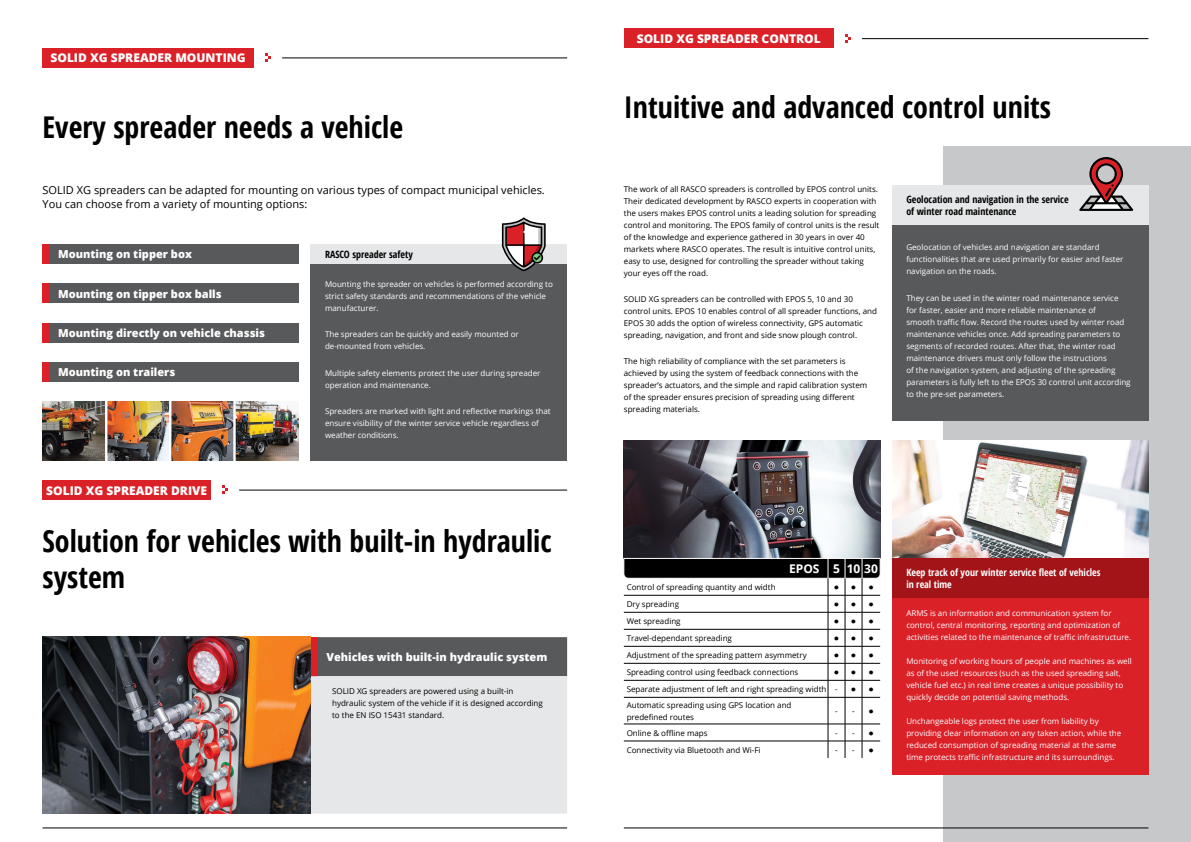
<style>
.page{position:relative;width:1191px;height:842px;background:#fff}
.page>*{position:absolute;margin:0;border:0;box-sizing:border-box;transform-origin:0 0}
.t1{font:700 condensed 30px/36px "Open Sans";color:#000}
.t2{font:800 12px "Open Sans";color:#fff}
.t3{font:700 12px "Open Sans";color:#fff}
.t4{font:800 11px "Open Sans";color:#fff}
.t5{font:11px/14.4px "Open Sans";color:#000}
.t6{font:700 condensed 10px/12px "Open Sans";color:#000}
.t7{font:700 condensed 10px/12px "Open Sans";color:#fff}
.t8{font:9px "Arial";color:#000}
.t9{font:8px/12px "Open Sans";color:#fff}
.t10{font:8px/12px "Open Sans";color:#000}
</style>
<div class="page">
<div style="left:943px;top:146px;width:248px;height:696px;background:#c7c8ca"></div>
<div style="left:43px;top:48px;width:211px;height:20px;background:#da2128"></div>
<div style="left:43px;top:480px;width:168px;height:20px;background:#da2128"></div>
<hr style="left:43px;top:828px;width:524px;height:1px;background:#000">
<hr style="left:624px;top:828px;width:524px;height:1px;background:#000">
<hr style="left:282px;top:58px;width:285px;height:1px;background:#000">
<hr style="left:239px;top:490px;width:328px;height:1px;background:#000">
<svg style="left:265px;top:54px;width:6px;height:8px"></svg>
<svg style="left:222px;top:485px;width:6px;height:9px"></svg>
<svg style="left:311px;top:637px;width:256px;height:177px;background:#c7c7c8"></svg>
<div style="left:43px;top:244px;width:7px;height:20px;background:#da2128"></div>
<div style="left:50px;top:244px;width:249px;height:20px;background:#58595b"></div>
<div style="left:43px;top:362px;width:7px;height:20px;background:#da2128"></div>
<div style="left:50px;top:362px;width:249px;height:20px;background:#58595b"></div>
<div style="left:43px;top:284px;width:7px;height:19px;background:#da2128"></div>
<div style="left:50px;top:284px;width:249px;height:19px;background:#58595b"></div>
<div style="left:43px;top:323px;width:7px;height:19px;background:#da2128"></div>
<div style="left:50px;top:323px;width:249px;height:19px;background:#58595b"></div>
<div style="left:311px;top:244px;width:256px;height:20px;background:#e6e7e8"></div>
<div style="left:311px;top:264px;width:256px;height:196px;background:#58595b"></div>
<div style="left:624px;top:28px;width:209px;height:20px;background:#da2128"></div>
<hr style="left:862px;top:38px;width:286px;height:1px;background:#000">
<svg style="left:845px;top:34px;width:5px;height:9px"></svg>
<div style="left:892px;top:225px;width:256px;height:196px;background:#58595b"></div>
<div style="left:892px;top:598px;width:256px;height:176px;background:#da2128"></div>
<div style="left:892px;top:185px;width:256px;height:40px;background:#e6e7e8"></div>
<svg style="left:1079px;top:157px;width:54px;height:54px"></svg>
<img style="left:892px;top:441px;width:256px;height:117px">
<img style="left:624px;top:441px;width:256px;height:117px">
<img style="left:43px;top:637px;width:268px;height:177px">
<svg style="left:502px;top:217px;width:43px;height:54px"></svg>
<div style="left:892px;top:558px;width:256px;height:40px;background:#a31418"></div>
<img style="left:43px;top:401px;width:256px;height:59px">
<svg style="left:623px;top:558px;width:257px;height:200px"></svg>
<h2 class="t2" style="left:50px;top:49px;width:197px">SOLID XG SPREADER MOUNTING</h2>
<h1 class="t1" style="left:43px;top:108px;width:362px">Every spreader needs a vehicle</h1>
<h3 class="t5" style="left:43px;top:182px;width:504px">SOLID XG spreaders can be adapted for mounting on various types of compact municipal vehicles.<br>You can choose from a variety of mounting options:</h3>
<h3 class="t4" style="left:58px;top:246px;width:135px">Mounting on tipper box</h3>
<h3 class="t4" style="left:58px;top:285px;width:165px">Mounting on tipper box balls</h3>
<h3 class="t4" style="left:58px;top:324px;width:208px">Mounting directly on vehicle chassis</h3>
<h3 class="t4" style="left:58px;top:364px;width:119px">Mounting on trailers</h3>
<h2 class="t2" style="left:46px;top:481px;width:162px">SOLID XG SPREADER DRIVE</h2>
<p class="t6" style="left:325px;top:248px;width:89px">RASCO spreader safety</p>
<p class="t9" style="left:325px;top:278px;width:229px">Mounting the spreader on vehicles is performed according to strict safety standards and recommendations of the vehicle manufacturer.</p>
<p class="t9" style="left:325px;top:328px;width:195px">The spreaders can be quickly and easily mounted or de-mounted from vehicles.</p>
<p class="t9" style="left:325px;top:366px;width:217px">Multiple safety elements protect the user during spreader operation and maintenance.</p>
<p class="t9" style="left:325px;top:405px;width:227px">Spreaders are marked with light and reflective markings that ensure visibility of the winter service vehicle regardless of weather conditions.</p>
<h1 class="t1" style="left:43px;top:522px;width:510px">Solution for vehicles with built-in hydraulic system</h1>
<h3 class="t4" style="left:326px;top:648px;width:222px">Vehicles with built-in hydraulic system</h3>
<p class="t10" style="left:332px;top:684px;width:212px">SOLID XG spreaders are powered using a built-in hydraulic system of the vehicle if it is designed according to the EN ISO 15431 standard.</p>
<h2 class="t2" style="left:637px;top:29px;width:185px">SOLID XG SPREADER CONTROL</h2>
<h1 class="t1" style="left:624px;top:89px;width:429px">Intuitive and advanced control units</h1>
<p class="t10" style="left:624px;top:182px;width:257px">The work of all RASCO spreaders is controlled by EPOS control units.<br>Their dedicated development by RASCO experts in cooperation with the users makes EPOS control units a leading solution for spreading control and monitoring. The EPOS family of control units is the result of the knowledge and experience gathered in 30 years in over 40 markets where RASCO operates. The result is intuitive control units, easy to use, designed for controlling the spreader without taking your eyes off the road.</p>
<p class="t10" style="left:624px;top:293px;width:255px">SOLID XG spreaders can be controlled with EPOS 5, 10 and 30 control units. EPOS 10 enables control of all spreader functions, and EPOS 30 adds the option of wireless connectivity, GPS automatic spreading, navigation, and front and side snow plough control.</p>
<p class="t10" style="left:624px;top:355px;width:245px">The high reliability of compliance with the set parameters is achieved by using the system of feedback connections with the spreader’s actuators, and the simple and rapid calibration system of the spreader ensures precision of spreading using different spreading materials.</p>
<p class="t6" style="left:906px;top:193px;width:164px">Geolocation and navigation in the service of winter road maintenance</p>
<p class="t9" style="left:906px;top:241px;width:219px">Geolocation of vehicles and navigation are standard functionalities that are used primarily for easier and faster navigation on the roads.</p>
<p class="t9" style="left:906px;top:291px;width:226px">They can be used in the winter road maintenance service for faster, easier and more reliable maintenance of<br>smooth traffic flow. Record the routes used by winter road maintenance vehicles once. Add spreading parameters to segments of recorded routes. After that, the winter road maintenance drivers must only follow the instructions<br>of the navigation system, and adjusting of the spreading parameters is fully left to the EPOS 30 control unit according to the pre-set parameters.</p>
<h2 class="t3" style="left:789px;top:560px;width:90px">EPOS 5 10 30</h2>
<p class="t10" style="left:626px;top:581px;width:150px">Control of spreading quantity and width</p>
<p class="t8" style="left:834px;top:581px;width:24px">● ●</p>
<p class="t8" style="left:868px;top:581px;width:7px">●</p>
<p class="t10" style="left:626px;top:598px;width:54px">Dry spreading</p>
<p class="t8" style="left:834px;top:598px;width:24px">● ●</p>
<p class="t8" style="left:868px;top:598px;width:7px">●</p>
<p class="t10" style="left:626px;top:615px;width:55px">Wet spreading</p>
<p class="t8" style="left:834px;top:615px;width:24px">● ●</p>
<p class="t8" style="left:868px;top:615px;width:7px">●</p>
<p class="t10" style="left:626px;top:632px;width:107px">Travel-dependant spreading</p>
<p class="t8" style="left:834px;top:632px;width:24px">● ●</p>
<p class="t8" style="left:868px;top:632px;width:7px">●</p>
<p class="t10" style="left:626px;top:649px;width:181px">Adjustment of the spreading pattern asymmetry</p>
<p class="t8" style="left:834px;top:649px;width:24px">● ●</p>
<p class="t8" style="left:868px;top:649px;width:7px">●</p>
<p class="t10" style="left:626px;top:666px;width:173px">Spreading control using feedback connections</p>
<p class="t8" style="left:834px;top:666px;width:24px">● ●</p>
<p class="t8" style="left:868px;top:666px;width:7px">●</p>
<p class="t10" style="left:626px;top:683px;width:213px">Separate adjustment of left and right spreading width -</p>
<p class="t8" style="left:851px;top:683px;width:25px">● ●</p>
<p class="t10" style="left:626px;top:699px;width:166px">Automatic spreading using GPS location and predefined routes</p>
<p class="t10" style="left:835px;top:705px;width:21px">- -</p>
<p class="t8" style="left:868px;top:704px;width:7px">●</p>
<p class="t10" style="left:626px;top:726px;width:82px">Online &amp; offline maps</p>
<p class="t10" style="left:835px;top:726px;width:21px">- -</p>
<p class="t8" style="left:868px;top:726px;width:7px">●</p>
<p class="t10" style="left:626px;top:743px;width:135px">Connectivity via Bluetooth and Wi-Fi</p>
<p class="t10" style="left:835px;top:743px;width:21px">- -</p>
<p class="t8" style="left:868px;top:743px;width:7px">●</p>
<p class="t7" style="left:906px;top:566px;width:196px">Keep track of your winter service fleet of vehicles in real time</p>
<p class="t9" style="left:906px;top:607px;width:226px">ARMS is an information and communication system for control, central monitoring, reporting and optimization of activities related to the maintenance of traffic infrastructure.</p>
<p class="t9" style="left:906px;top:655px;width:227px">Monitoring of working hours of people and machines as well as of the used resources (such as the used spreading salt, vehicle fuel etc.) in real time creates a unique possibility to quickly decide on potential saving methods.</p>
<p class="t9" style="left:906px;top:715px;width:216px">Unchangeable logs protect the user from liability by providing clear information on any taken action, while the reduced consumption of spreading material at the same time protects traffic infrastructure and its surroundings.</p>
</div>
